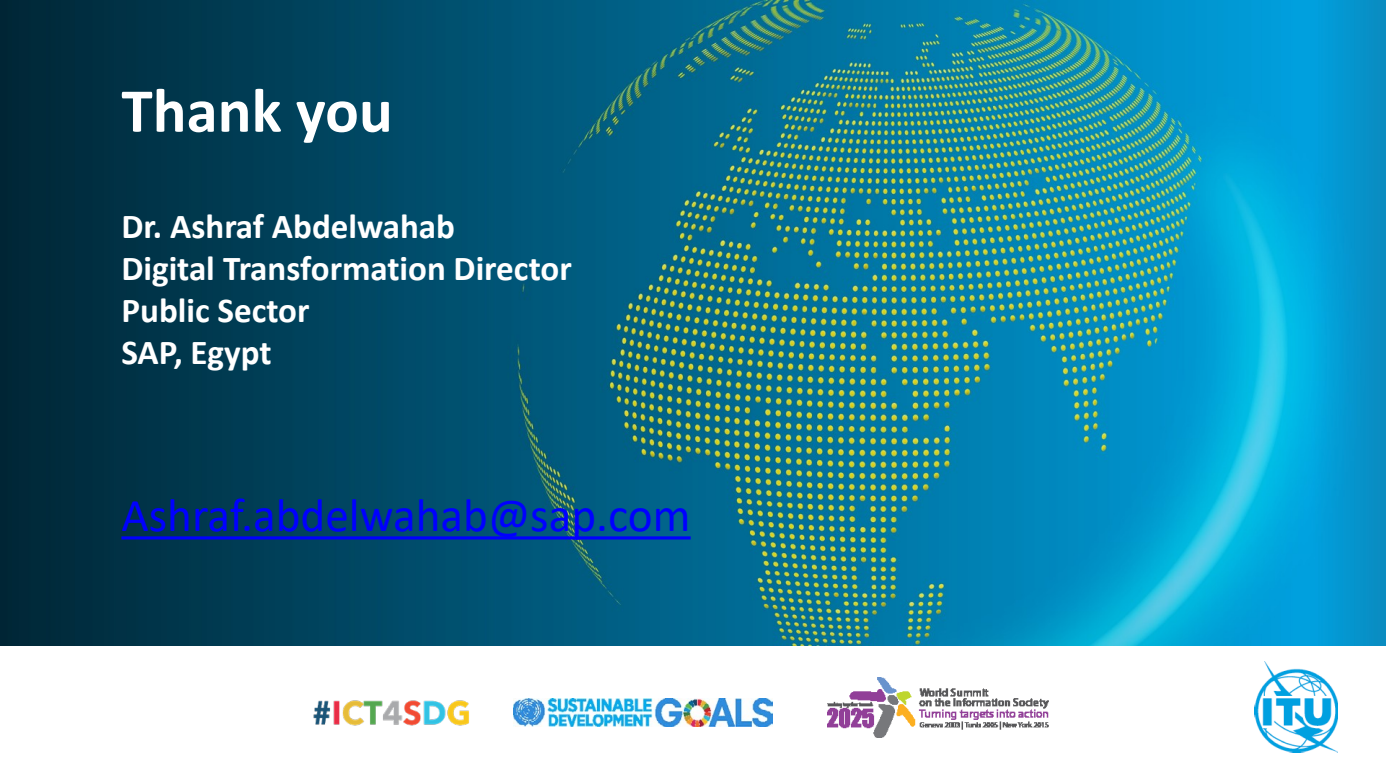
<style>
.page{position:relative;width:1386px;height:780px;background:#fff}
.page>*{position:absolute;margin:0;border:0;box-sizing:border-box;transform-origin:0 0}
.t1{font:700 63px "Calibri";color:#fff}
.t2{font:47.25px "Calibri";color:#00f}
.t3{font:700 35.09px "Calibri";color:#fff}
</style>
<div class="page">
<img style="left:513px;top:698px;width:259px;height:27px">
<img style="left:827px;top:677px;width:221px;height:60px">
<img style="left:313px;top:700px;width:156px;height:26px">
<img style="left:0;top:0;width:1385px;height:645px">
<img style="left:1254px;top:661px;width:83px;height:91px">
<svg style="left:121px;top:536px;width:569px;height:3px;background:#0009ec"></svg>
<p class="t1" style="left:121px;top:66px;width:273px">Thank you</p>
<p class="t3" style="left:121px;top:201px;width:335px">Dr. Ashraf Abdelwahab</p>
<p class="t3" style="left:121px;top:243px;width:452px">Digital Transformation Director</p>
<p class="t3" style="left:121px;top:285px;width:190px">Public Sector</p>
<p class="t3" style="left:121px;top:327px;width:152px">SAP, Egypt</p>
<p class="t2" style="left:121px;top:482px;width:570px">Ashraf.abdelwahab@sap.com</p>
</div>
